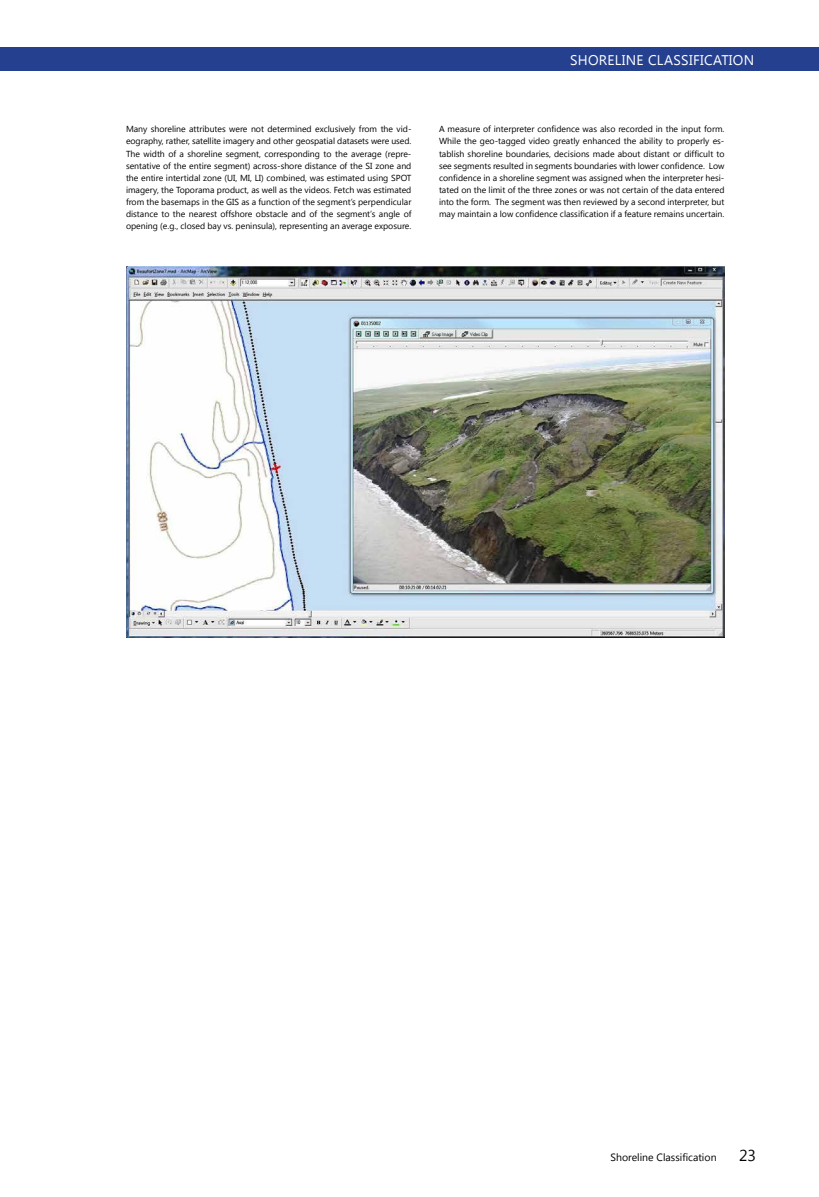
<style>
.page{position:relative;width:819px;height:1197px;background:#fff}
.page>*{position:absolute;margin:0;border:0;box-sizing:border-box;transform-origin:0 0}
.t1{font:15.75px "Segoe UI";color:#000}
.t2{font:14px "Segoe UI";letter-spacing:.02em;color:#fff}
.t3{font:10.5px "Segoe UI";color:#000}
.t4{font:8.75px/12.1px "Segoe UI";color:#000;text-align:justify}
</style>
<div class="page">
<div style="left:0;top:47px;width:819px;height:24px;background:#25408f"></div>
<img style="left:126px;top:267px;width:598px;height:370px">
<h2 class="t2" style="left:570px;top:50px;width:186px">SHORELINE CLASSIFICATION</h2>
<p class="t4" style="left:126px;top:123px;width:287px">Many shoreline attributes were not determined exclusively from the vid&shy;eography, rather, satellite imagery and other geospatial datasets were used.<br>The width of a shoreline segment, corresponding to the average (repre&shy;sentative of the entire segment) across-shore distance of the SI zone and the entire intertidal zone (UI, MI, LI) combined, was estimated using SPOT imagery, the Toporama product, as well as the videos. Fetch was estimated from the basemaps in the GIS as a function of the segment’s perpendicular distance to the nearest offshore obstacle and of the segment’s angle of opening (e.g., closed bay vs. peninsula), representing an average exposure.</p>
<p class="t4" style="left:439px;top:123px;width:287px">A measure of interpreter confidence was also recorded in the input form.<br>While the geo-tagged video greatly enhanced the ability to properly es&shy;tablish shoreline boundaries, decisions made about distant or difficult to see segments resulted in segments boundaries with lower confidence. Low confidence in a shoreline segment was assigned when the interpreter hesi&shy;tated on the limit of the three zones or was not certain of the data entered into the form. The segment was then reviewed by a second interpreter, but may maintain a low confidence classification if a feature remains uncertain.</p>
<p class="t3" style="left:611px;top:1150px;width:108px">Shoreline Classification</p>
<h1 class="t1" style="left:739px;top:1145px;width:18px">23</h1>
</div>
